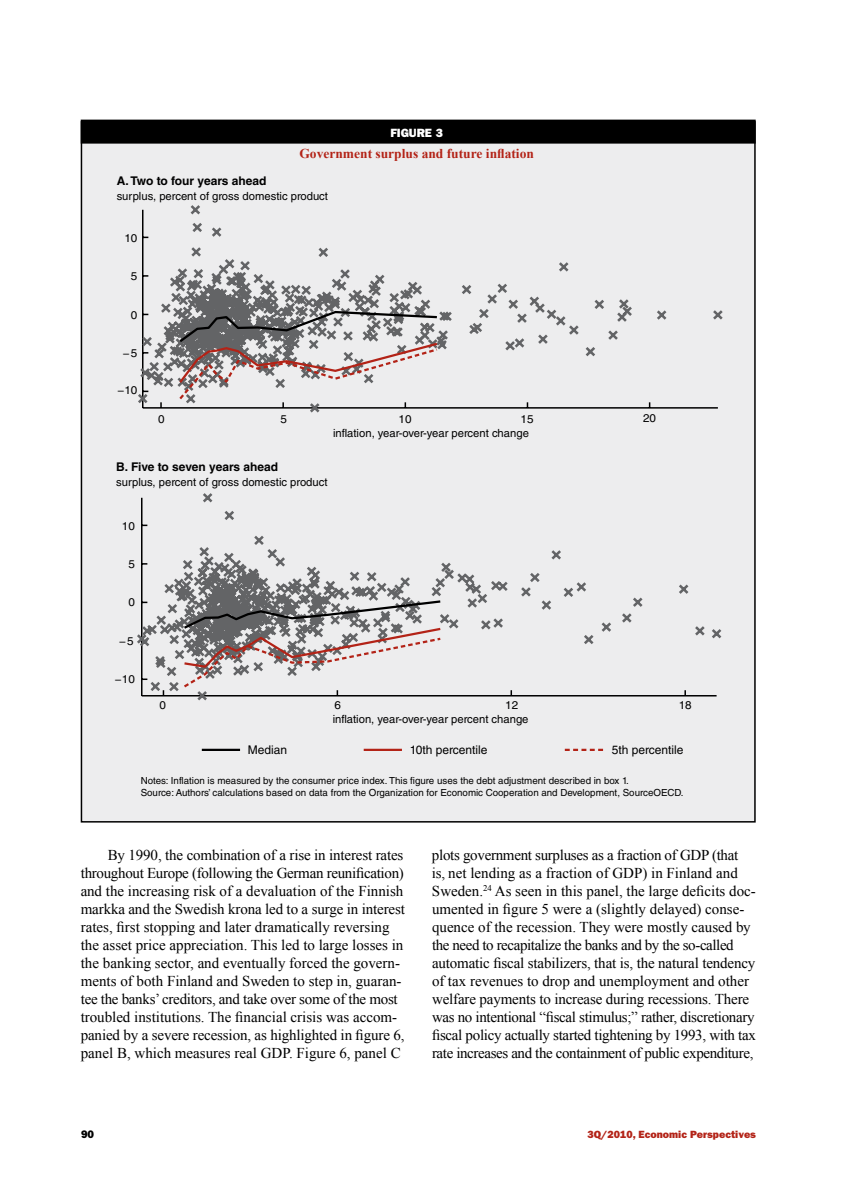
<style>
.page{position:relative;width:864px;height:1188px;background:#fff}
.page>*{position:absolute;margin:0;border:0;box-sizing:border-box;transform-origin:0 0}
.t1{font:15px/18px "Times New Roman";letter-spacing:-.01em;color:#000}
.t2{font:700 13.5px "Times New Roman";color:#b32317}
.t3{font:700 12px "Helvetica LT Std";color:#000}
.t4{font:12px "Helvetica LT Std";color:#000}
.t5{font:12px "ITC Franklin Gothic Std Hvy";color:#fff}
.t6{font:11.25px "Helvetica LT Std";color:#000}
.t7{font:11.25px "Helvetica LT Std";color:#000;scale:1.04 1}
.t8{font:10.95px "ITC Franklin Gothic Std Hvy";color:#000}
.t9{font:10.5px "ITC Franklin Gothic Std Hvy";color:#b32317}
.t10{font:9.75px/12.8px "Helvetica LT Std";color:#000}
</style>
<div class="page">
<div style="left:81px;top:122px;width:674px;height:700px;background:#ededee"></div>
<div style="left:81px;top:120px;width:674px;height:23px;background:#000"></div>
<div style="left:81px;top:120px;width:675px;height:24px;border:2px solid #000"></div>
<svg style="left:138px;top:205px;width:585px;height:208px"></svg>
<svg style="left:177px;top:310px;width:263px;height:98px"></svg>
<svg style="left:137px;top:493px;width:584px;height:208px"></svg>
<svg style="left:181px;top:599px;width:262px;height:97px"></svg>
<hr style="left:202px;top:749px;width:38px;height:2px;background:#000">
<hr style="left:364px;top:749px;width:38px;height:2px;background:#b32317">
<svg style="left:565px;top:749px;width:38px;height:2px"></svg>
<p class="t5" style="left:390px;top:126px;width:54px">figure 3</p>
<p class="t2" style="left:299px;top:144px;width:236px">Government surplus and future inflation</p>
<p class="t3" style="left:117px;top:173px;width:151px">A. Two to four years ahead</p>
<p class="t6" style="left:117px;top:189px;width:213px">surplus, percent of gross domestic product</p>
<p class="t7" style="left:124px;top:231px;width:14px">10</p>
<p class="t7" style="left:131px;top:269px;width:8px">5</p>
<p class="t7" style="left:131px;top:308px;width:8px">0</p>
<p class="t7" style="left:123px;top:347px;width:15px">−5</p>
<p class="t7" style="left:118px;top:384px;width:21px">−10</p>
<p class="t7" style="left:158px;top:413px;width:8px">0</p>
<p class="t7" style="left:281px;top:413px;width:8px">5</p>
<p class="t7" style="left:399px;top:413px;width:14px">10</p>
<p class="t7" style="left:521px;top:413px;width:14px">15</p>
<p class="t6" style="left:333px;top:426px;width:197px">inflation, year-over-year percent change</p>
<p class="t3" style="left:116px;top:459px;width:164px">B. Five to seven years ahead</p>
<p class="t6" style="left:116px;top:476px;width:213px">surplus, percent of gross domestic product</p>
<p class="t7" style="left:122px;top:519px;width:14px">10</p>
<p class="t7" style="left:128px;top:557px;width:8px">5</p>
<p class="t7" style="left:128px;top:596px;width:8px">0</p>
<p class="t7" style="left:119px;top:635px;width:15px">−5</p>
<p class="t7" style="left:115px;top:673px;width:21px">−10</p>
<p class="t7" style="left:643px;top:412px;width:14px">20</p>
<p class="t7" style="left:160px;top:699px;width:8px">0</p>
<p class="t7" style="left:334px;top:699px;width:8px">6</p>
<p class="t7" style="left:505px;top:699px;width:14px">12</p>
<p class="t7" style="left:679px;top:699px;width:14px">18</p>
<p class="t6" style="left:333px;top:713px;width:197px">inflation, year-over-year percent change</p>
<p class="t4" style="left:248px;top:743px;width:41px">Median</p>
<p class="t4" style="left:410px;top:743px;width:79px">10th percentile</p>
<p class="t4" style="left:612px;top:743px;width:73px">5th percentile</p>
<p class="t10" style="left:141px;top:774px;width:544px">Notes: Inflation is measured by the consumer price index. This figure uses the debt adjustment described in box 1.<br>Source: Authors’ calculations based on data from the Organization for Economic Cooperation and Development, SourceOECD.</p>
<p class="t1" style="left:81px;top:846px;width:326px;text-indent:27px">By 1990, the combination of a rise in interest rates throughout Europe (following the German reunification) and the increasing risk of a devaluation of the Finnish markka and the Swedish krona led to a surge in interest rates, first stopping and later dramatically reversing the asset price appreciation. This led to large losses in the banking sector, and eventually forced the govern&shy;ments of both Finland and Sweden to step in, guaran&shy;tee the banks’ creditors, and take over some of the most troubled institutions. The financial crisis was accom&shy;panied by a severe recession, as highlighted in figure 6, panel B, which measures real GDP. Figure 6, panel C</p>
<p class="t1" style="left:432px;top:846px;width:326px">plots government surpluses as a fraction of GDP (that<br>is, net lending as a fraction of GDP) in Finland and Sweden.<sup>24</sup> As seen in this panel, the large deficits doc&shy;umented in figure 5 were a (slightly delayed) conse&shy;quence of the recession. They were mostly caused by the need to recapitalize the banks and by the so-called automatic fiscal stabilizers, that is, the natural tendency of tax revenues to drop and unemployment and other welfare payments to increase during recessions. There was no intentional “fiscal stimulus;” rather, discretionary fiscal policy actually started tightening by 1993, with tax rate increases and the containment of public expenditure,</p>
<p class="t8" style="left:81px;top:1128px;width:15px">90</p>
<p class="t9" style="left:588px;top:1128px;width:170px">3Q/2010, Economic Perspectives</p>
</div>
